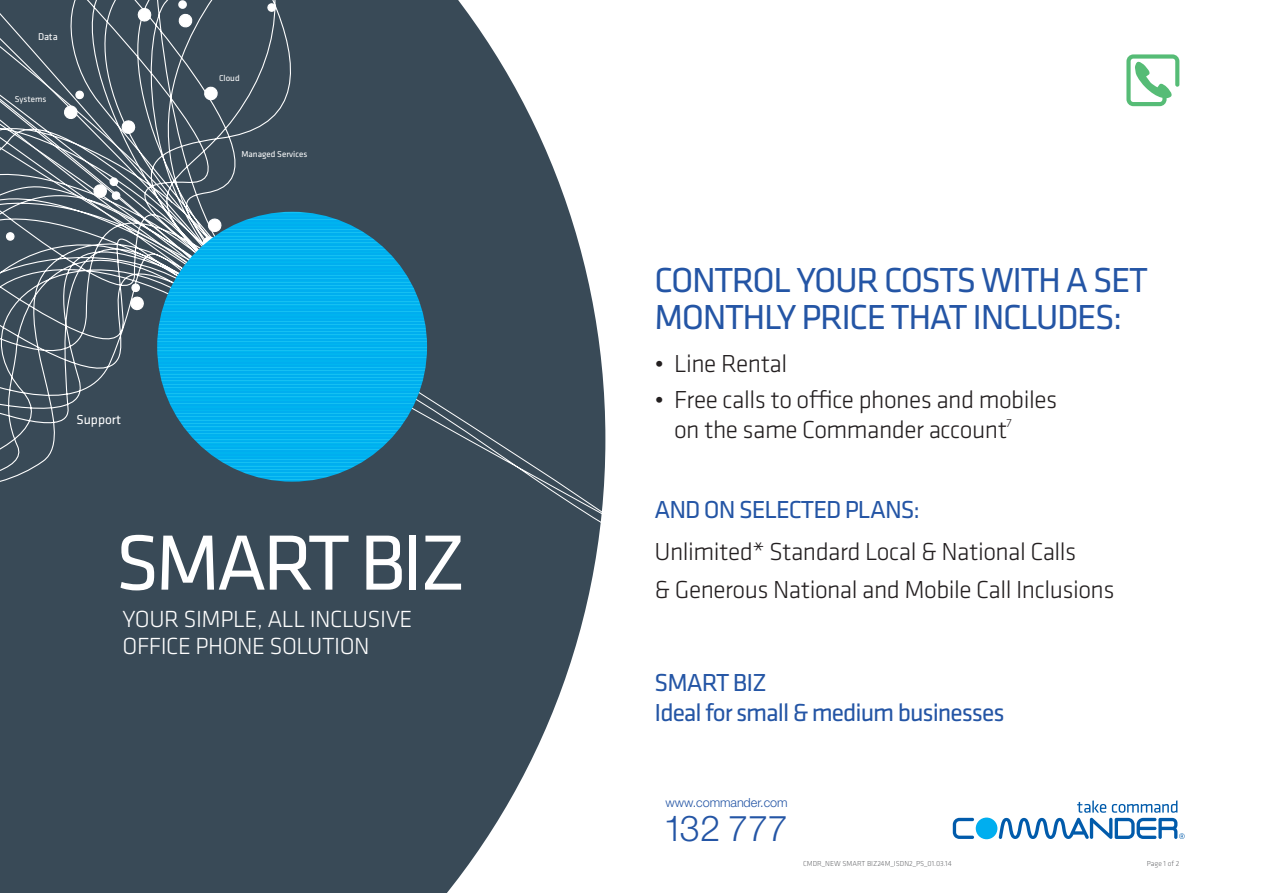
<style>
.page{position:relative;width:1263px;height:893px;background:#fff}
.page>*{position:absolute;margin:0;border:0;box-sizing:border-box;transform-origin:0 0}
.t1{font:81.15px "Klavika Basic";letter-spacing:-.05em;color:#fff}
.t2{font:36px/37.5px "Klavika Basic";letter-spacing:-.04em;color:#2455a5}
.t3{font:300 35.85px "Helvetica Neue LT Std";color:#2455a5}
.t4{font:300 25.5px/30px "Klavika Basic";letter-spacing:-.02em;color:#231f20}
.t5{font:25.5px/30px "Klavika Basic";letter-spacing:-.04em;color:#2455a5}
.t6{font:300 24.15px/27.6px "Klavika Basic";letter-spacing:-.02em;color:#fff}
.t7{font:13.5px "Klavika Basic";color:#fff}
.t8{font:300 12.6px "Helvetica Neue LT Std";color:#2455a5}
.t9{font:300 12.3px "Klavika Basic";color:#231f20}
.t10{font:10.2px "Klavika Basic";color:#fff}
.t11{font:8.85px "Klavika Basic";color:#fff}
.t12{font:300 7.5px "Klavika Basic";color:#6c6d70}
</style>
<div class="page">
<svg style="left:0;top:244px;width:601px;height:649px;background:#4b5b67"></svg>
<svg style="left:0;top:0;width:579px;height:516px;background:#505f6b"></svg>
<svg style="left:266px;top:2px;width:11px;height:10px"></svg>
<svg style="left:0;top:0;width:249px;height:318px;background:#495864"></svg>
<svg style="left:0;top:0;width:241px;height:296px;background:#4a5965"></svg>
<svg style="left:0;top:0;width:226px;height:277px;background:#586671"></svg>
<div style="left:219px;top:274px;width:387px;height:251px;background:#394a57"></div>
<svg style="left:1126px;top:54px;width:53px;height:52px"></svg>
<svg style="left:953px;top:818px;width:21px;height:21px"></svg>
<svg style="left:999px;top:800px;width:186px;height:39px"></svg>
<div style="left:976px;top:817px;width:21px;height:22px;background:#00aeef;border-radius:50%"></div>
<svg style="left:157px;top:212px;width:270px;height:270px;background:#04b3ef"></svg>
<p class="t10" style="left:38px;top:30px;width:21px">Data</p>
<p class="t11" style="left:15px;top:94px;width:33px">Systems</p>
<p class="t11" style="left:219px;top:72px;width:22px">Cloud</p>
<p class="t11" style="left:241px;top:149px;width:67px">Managed Services</p>
<p class="t7" style="left:77px;top:411px;width:46px">Support</p>
<h1 class="t1" style="left:116px;top:510px;width:352px">SMART BIZ</h1>
<p class="t6" style="left:123px;top:605px;width:291px">YOUR SIMPLE, ALL INCLUSIVE<br>OFFICE PHONE SOLUTION</p>
<h2 class="t2" style="left:655px;top:260px;width:495px">CONTROL YOUR COSTS WITH A SET<br>MONTHLY PRICE THAT INCLUDES:</h2>
<p class="t4" style="left:655px;top:348px;width:134px">• Line Rental</p>
<p class="t4" style="left:674px;top:384px;width:385px;text-indent:-19px">• Free calls to office phones and mobiles on the same Commander account</p>
<p class="t9" style="left:1006px;top:415px;width:7px">7</p>
<p class="t5" style="left:655px;top:494px;width:267px">AND ON SELECTED PLANS:</p>
<p class="t4" style="left:655px;top:533px;width:461px;line-height:37.5px">Unlimited* Standard Local &amp; National Calls<br>&amp; Generous National and Mobile Call Inclusions</p>
<p class="t5" style="left:655px;top:666px;width:351px">SMART BIZ<br>Ideal for small &amp; medium businesses</p>
<p class="t8" style="left:665px;top:795px;width:124px">www.commander.com</p>
<h3 class="t3" style="left:663px;top:806px;width:126px">132 777</h3>
<p class="t12" style="left:803px;top:859px;width:150px">CMDR_NEW SMART BIZ24M_ISDN2_PS_01.03.14</p>
<p class="t12" style="left:1147px;top:859px;width:34px">Page 1 of 2</p>
</div>
